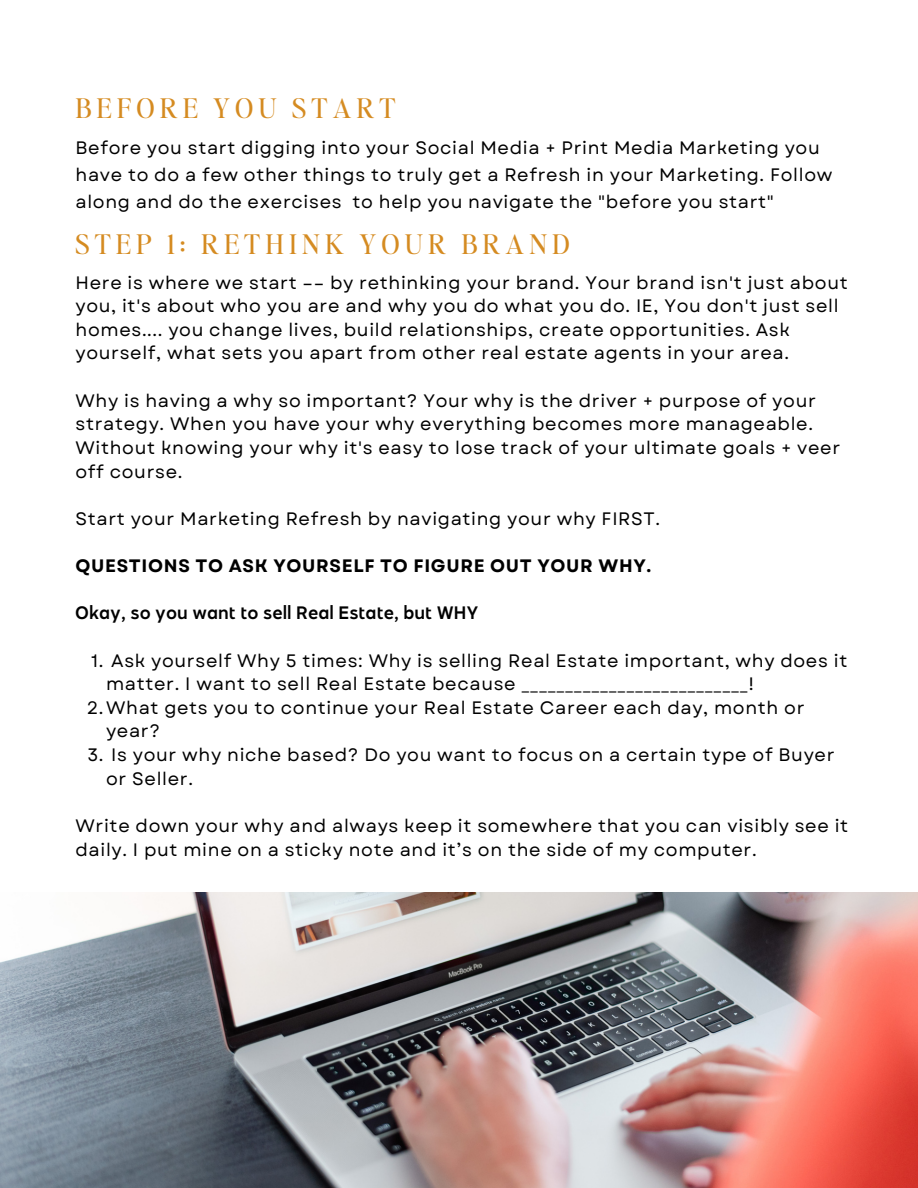
<style>
.page{position:relative;width:918px;height:1188px;background:#fff}
.page>*{position:absolute;margin:0;border:0;box-sizing:border-box;transform-origin:0 0}
.t1{font:27px "Editors Note";letter-spacing:.19em;color:#d58b21}
.t2{font:18px/23.7px "Garet";letter-spacing:.04em;color:#000}
.t3{font:700 18px "Garet";letter-spacing:.04em;color:#000}
.t4{font:700 18px "Essential Sans";letter-spacing:.04em;color:#000}
</style>
<div class="page">
<img style="left:0;top:892px;width:918px;height:296px">
<p class="t1" style="left:75px;top:90px;width:322px">BEFORE YOU START</p>
<p class="t2" style="left:75px;top:134px;width:758px;line-height:27px">Before you start digging into your Social Media + Print Media Marketing you have to do a few other things to truly get a Refresh in your Marketing. Follow along and do the exercises to help you navigate the "before you start"</p>
<p class="t1" style="left:75px;top:226px;width:496px">STEP 1: RETHINK YOUR BRAND</p>
<p class="t2" style="left:75px;top:270px;width:774px">Here is where we start –– by rethinking your brand. Your brand isn't just about you, it's about who you are and why you do what you do. IE, You don't just sell homes.... you change lives, build relationships, create opportunities. Ask yourself, what sets you apart from other real estate agents in your area.</p>
<p class="t2" style="left:75px;top:389px;width:766px">Why is having a why so important? Your why is the driver + purpose of your strategy. When you have your why everything becomes more manageable.<br>Without knowing your why it's easy to lose track of your ultimate goals + veer off course.</p>
<p class="t2" style="left:75px;top:507px;width:586px">Start your Marketing Refresh by navigating your why FIRST.</p>
<p class="t3" style="left:75px;top:553px;width:577px">QUESTIONS TO ASK YOURSELF TO FIGURE OUT YOUR WHY.</p>
<p class="t4" style="left:75px;top:601px;width:404px">Okay, so you want to sell Real Estate, but WHY</p>
<p class="t2" style="left:106px;top:648px;width:743px;text-indent:-15px">1. Ask yourself Why 5 times: Why is selling Real Estate important, why does it matter. I want to sell Real Estate because __________________________!</p>
<p class="t2" style="left:106px;top:696px;width:700px;text-indent:-19px">2.What gets you to continue your Real Estate Career each day, month or year?</p>
<p class="t2" style="left:106px;top:743px;width:730px;text-indent:-19px">3. Is your why niche based? Do you want to focus on a certain type of Buyer or Seller.</p>
<p class="t2" style="left:75px;top:814px;width:774px">Write down your why and always keep it somewhere that you can visibly see it daily. I put mine on a sticky note and it’s on the side of my computer.</p>
</div>
